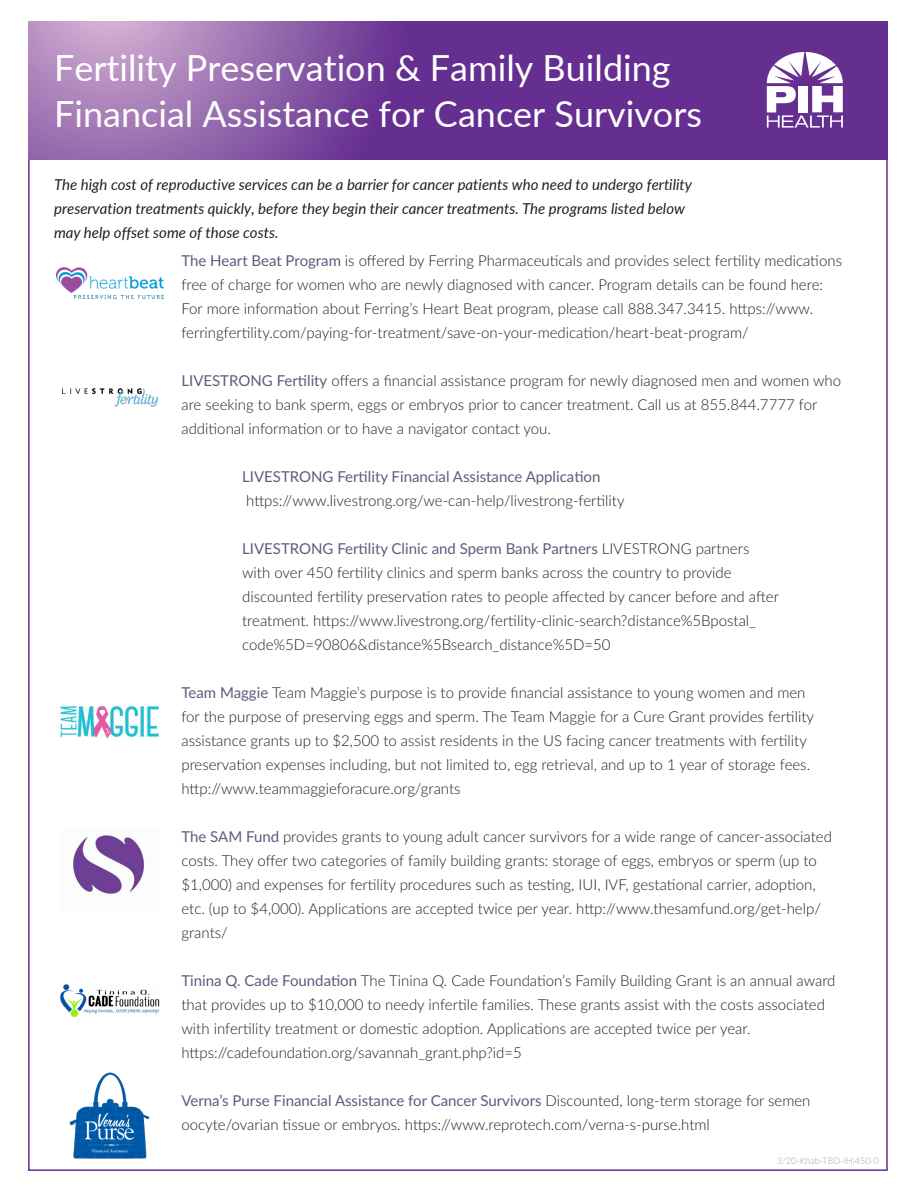
<style>
.page{position:relative;width:918px;height:1188px;background:#fff}
.page>*{position:absolute;margin:0;border:0;box-sizing:border-box;transform-origin:0 0}
.t1{font:36px/46px "Lato";color:#fff}
.Paragraph_Style_4{font:300 15px/24px "Lato";color:#231f20}
.t2{font:italic 15px/24px "Lato";color:#231f20}
.Paragraph_Style_4-2{font:15px "Lato";color:#605a7d}
.t3{font:300 9px "Lato";color:#9fa1a4}
.s1{font-weight:400;color:#605a7d}
</style>
<div class="page">
<svg style="left:28px;top:22px;width:860px;height:138px;background:#7b499e"></svg>
<img style="left:56px;top:267px;width:107px;height:32px">
<img style="left:62px;top:388px;width:97px;height:19px">
<img style="left:60px;top:706px;width:99px;height:33px">
<img style="left:73px;top:835px;width:71px;height:59px">
<img style="left:60px;top:984px;width:100px;height:34px">
<img style="left:69px;top:1072px;width:81px;height:87px">
<svg style="left:767px;top:52px;width:76px;height:76px"></svg>
<p class="t1" style="left:54px;top:44px;width:649px">Fertility Preservation &amp; Family Building<br>Financial Assistance for Cancer Survivors</p>
<p class="t2" style="left:54px;top:172px;width:639px">The high cost of reproductive services can be a barrier for cancer patients who need to undergo fertility preservation treatments quickly, before they begin their cancer treatments. The programs listed below may help offset some of those costs.</p>
<p class="Paragraph_Style_4" style="left:181px;top:248px;width:662px"><span class="s1">The Heart Beat Program</span> is offered by Ferring Pharmaceuticals and provides select fertility medications free of charge for women who are newly diagnosed with cancer. Program details can be found here:<br>For more information about Ferring’s Heart Beat program, please call 888.347.3415. https://www. ferringfertility.com/paying-for-treatment/save-on-your-medication/heart-beat-program/</p>
<p class="Paragraph_Style_4" style="left:181px;top:368px;width:661px"><span class="s1">LIVESTRONG Fertility</span> offers a financial assistance program for newly diagnosed men and women who are seeking to bank sperm, eggs or embryos prior to cancer treatment. Call us at 855.844.7777 for additional information or to have a navigator contact you.</p>
<p class="Paragraph_Style_4-2" style="left:242px;top:466px;width:360px">LIVESTRONG Fertility Financial Assistance Application</p>
<p class="Paragraph_Style_4" style="left:246px;top:488px;width:380px">https://www.livestrong.org/we-can-help/livestrong-fertility</p>
<p class="Paragraph_Style_4" style="left:242px;top:536px;width:538px"><span class="s1">LIVESTRONG Fertility Clinic and Sperm Bank Partners</span> LIVESTRONG partners with over 450 fertility clinics and sperm banks across the country to provide discounted fertility preservation rates to people affected by cancer before and after treatment. https://www.livestrong.org/fertility-clinic-search?distance%5Bpostal_ code%5D=90806&amp;distance%5Bsearch_distance%5D=50</p>
<p class="Paragraph_Style_4" style="left:181px;top:680px;width:634px"><span class="s1">Team Maggie</span> Team Maggie’s purpose is to provide financial assistance to young women and men for the purpose of preserving eggs and sperm. The Team Maggie for a Cure Grant provides fertility assistance grants up to $2,500 to assist residents in the US facing cancer treatments with fertility preservation expenses including, but not limited to, egg retrieval, and up to 1 year of storage fees. http://www.teammaggieforacure.org/grants</p>
<p class="Paragraph_Style_4" style="left:181px;top:824px;width:652px"><span class="s1">The SAM Fund</span> provides grants to young adult cancer survivors for a wide range of cancer-associated costs. They offer two categories of family building grants: storage of eggs, embryos or sperm (up to $1,000) and expenses for fertility procedures such as testing, IUI, IVF, gestational carrier, adoption, etc. (up to $4,000). Applications are accepted twice per year. http://www.thesamfund.org/get-help/ grants/</p>
<p class="Paragraph_Style_4" style="left:181px;top:968px;width:656px"><span class="s1">Tinina Q. Cade Foundation</span> The Tinina Q. Cade Foundation’s Family Building Grant is an annual award that provides up to $10,000 to needy infertile families. These grants assist with the costs associated with infertility treatment or domestic adoption. Applications are accepted twice per year. https://cadefoundation.org/savannah_grant.php?id=5</p>
<p class="Paragraph_Style_4" style="left:181px;top:1088px;width:631px"><span class="s1">Verna’s Purse Financial Assistance for Cancer Survivors</span> Discounted, long-term storage for semen oocyte/ovarian tissue or embryos. https://www.reprotech.com/verna-s-purse.html</p>
<p class="t3" style="left:777px;top:1154px;width:104px">3/20-Khab-TBD-IH|450-0</p>
</div>
